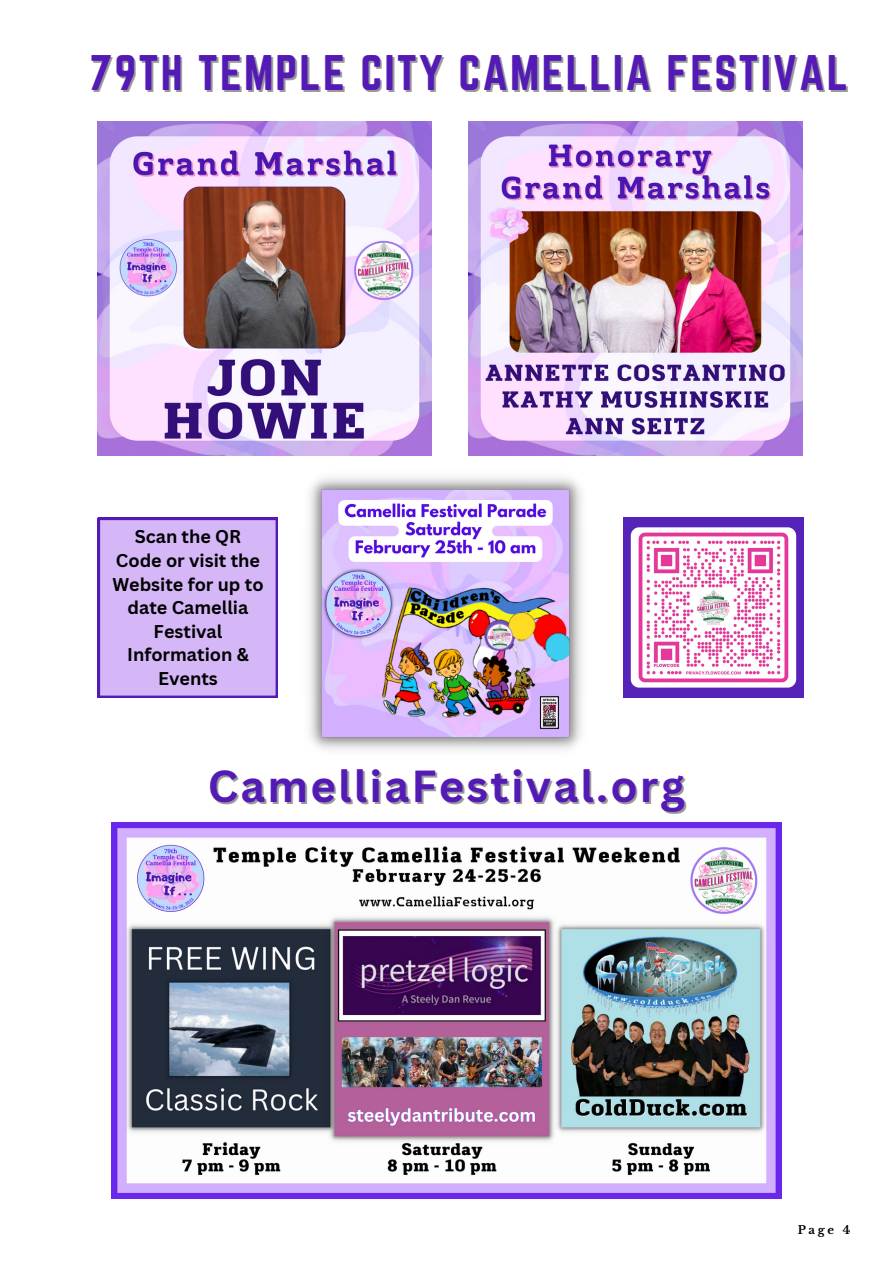
<style>
.page{position:relative;width:893px;height:1264px;background:#fff}
.page>*{position:absolute;margin:0;border:0;box-sizing:border-box;transform-origin:0 0}
.t1{font:43.65px "Norwester";letter-spacing:.05em;color:#531ab5}
.t2{font:700 43.65px "Canva Sans";letter-spacing:.05em;color:#531ab5}
.t3{font:700 18px/23.5px "Canva Sans";color:#000;text-align:center}
.t4{font:700 11.4px "Libre Baskerville";color:#000}
</style>
<div class="page">
<img style="left:309px;top:477px;width:273px;height:273px">
<img style="left:469px;top:122px;width:333px;height:333px">
<img style="left:112px;top:822px;width:669px;height:376px">
<img style="left:98px;top:122px;width:334px;height:333px">
<img style="left:623px;top:518px;width:180px;height:179px">
<div style="left:98px;top:518px;width:180px;height:179px;background:#d5b7f8"></div>
<h1 class="t1" style="left:89px;top:46px;width:760px">79TH TEMPLE CITY CAMELLIA FESTIVAL</h1>
<p class="t3" style="left:112px;top:524px;width:153px">Scan the QR<br>Code or visit the<br>Website for up to date Camellia<br>Festival<br>Information &amp;<br>Events</p>
<h1 class="t2" style="left:208px;top:755px;width:479px">CamelliaFestival.org</h1>
<p class="t4" style="left:797px;top:1223px;width:54px">Page 4</p>
</div>
